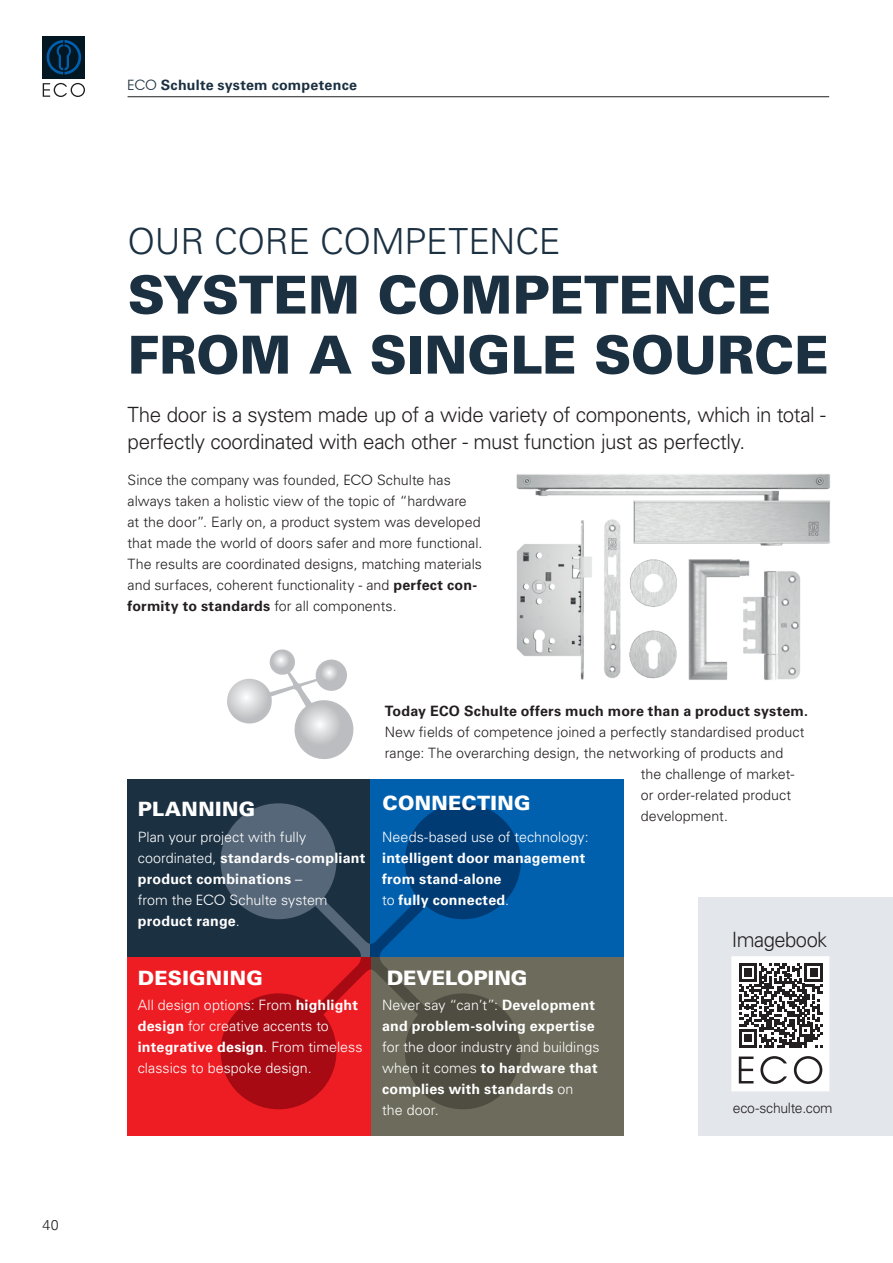
<style>
.page{position:relative;width:893px;height:1263px;background:#fff}
.page>*{position:absolute;margin:0;border:0;box-sizing:border-box;transform-origin:0 0}
.t1{font:900 52.5px/60px "Univers LT Pro 75";letter-spacing:-.005em;color:#1b3041}
.t2{font:300 36px "Univers LT Pro 45";letter-spacing:-.01em;color:#1b3041}
.t3{font:300 21px/27px "Univers LT Pro 45";letter-spacing:-.02em;color:#231f20}
.t4{font:300 21px "Univers LT Pro 45";letter-spacing:-.02em;color:#231f20;scale:.96 1}
.t5{font:900 19.95px "Univers LT Std";letter-spacing:-.01em;color:#fff}
.t6{font:900 19.65px "Univers LT Pro 75";letter-spacing:.015em;color:#fff}
.t7{font:300 14.25px/21px "Univers LT Pro 45";color:#231f20}
.t8{font:700 14.25px/21px "Univers LT Pro 65";letter-spacing:.015em;color:#fff}
.t9{font:300 14.25px/21px "Univers LT Pro 45";color:#fff}
.t10{font:700 14.25px "Univers LT Pro 65";letter-spacing:.015em;color:#231f20}
.t11{font:700 14.25px "Univers LT Pro 65";letter-spacing:.015em;color:#1b3041}
.s1{font-family:"Avant Garde IT Cby BT";font-weight:400}
.s2{font-family:"Univers LT Pro 65";font-weight:700}
.s3{font-family:"Univers LT Pro 45";font-weight:300}
</style>
<div class="page">
<div style="left:371px;top:956px;width:253px;height:180px;background:#6d6c5c"></div>
<div style="left:128px;top:956px;width:243px;height:180px;background:#ee1d23"></div>
<div style="left:128px;top:779px;width:243px;height:177px;background:#1b3041"></div>
<div style="left:371px;top:779px;width:253px;height:177px;background:#0160ae"></div>
<svg style="left:221px;top:803px;width:300px;height:306px"></svg>
<img style="left:516px;top:474px;width:315px;height:206px">
<div style="left:699px;top:897px;width:194px;height:239px;background:#dfe3e9"></div>
<div style="left:732px;top:956px;width:97px;height:135px;background:#fff"></div>
<svg style="left:739px;top:964px;width:83px;height:83px"></svg>
<svg style="left:739px;top:1056px;width:14px;height:27px"></svg>
<svg style="left:760px;top:1056px;width:27px;height:28px"></svg>
<svg style="left:794px;top:1056px;width:28px;height:28px"></svg>
<svg style="left:227px;top:649px;width:127px;height:110px"></svg>
<hr style="left:128px;top:96px;width:701px;height:1px;background:#231f20">
<div style="left:43px;top:36px;width:42px;height:42px;background:#031722"></div>
<svg style="left:47px;top:40px;width:34px;height:35px"></svg>
<svg style="left:43px;top:83px;width:42px;height:14px"></svg>
<p class="t7" style="left:43px;top:1214px;width:18px">40</p>
<p class="t11" style="left:128px;top:76px;width:231px"><span class="s1">ECO</span> Schulte system competence</p>
<h2 class="t2" style="left:128px;top:219px;width:434px">OUR CORE COMPETENCE</h2>
<h1 class="t1" style="left:128px;top:264px;width:703px">SYSTEM COMPETENCE<br>FROM A SINGLE SOURCE</h1>
<h3 class="t3" style="left:128px;top:401px;width:700px">The door is a system made up of a wide variety of components, which in total - perfectly coordinated with each other - must function just as perfectly.</h3>
<p class="t7" style="left:128px;top:469px;width:356px">Since the company was founded, <span class="s1">ECO</span> Schulte has always taken a holistic view of the topic of “hardware at the door”. Early on, a product system was developed that made the world of doors safer and more functional.<br>The results are coordinated designs, matching materials and surfaces, coherent functionality - and <span class="s2">perfect con-</span></p>
<p class="t10" style="left:128px;top:597px;width:268px">formity to standards <span class="s3">for all components.</span></p>
<h3 class="t6" style="left:138px;top:797px;width:119px">PLANNING</h3>
<p class="t9" style="left:138px;top:826px;width:170px">Plan your project with fully</p>
<p class="t8" style="left:138px;top:847px;width:229px"><span class="s3">coordinated,</span> standards-compliant product combinations <span class="s3">–</span></p>
<p class="t9" style="left:138px;top:889px;width:191px">from the <span class="s1">ECO</span> Schulte system</p>
<p class="t8" style="left:138px;top:910px;width:101px">product range<span class="s3">.</span></p>
<h3 class="t6" style="left:138px;top:965px;width:126px">DESIGNING</h3>
<p class="t9" style="left:138px;top:994px;width:222px">All design options: From <span class="s2">highlight design</span> for creative accents to</p>
<p class="t8" style="left:138px;top:1036px;width:226px">integrative design<span class="s3">. From timeless</span></p>
<p class="t9" style="left:138px;top:1057px;width:173px">classics to bespoke design.</p>
<p class="t10" style="left:385px;top:702px;width:425px">Today ECO Schulte offers much more than a product system.</p>
<p class="t7" style="left:385px;top:721px;width:421px">New fields of competence joined a perfectly standardised product</p>
<p class="t7" style="left:385px;top:742px;width:400px">range: The overarching design, the networking of products and</p>
<p class="t7" style="left:641px;top:764px;width:155px">the challenge of market-</p>
<p class="t7" style="left:641px;top:785px;width:152px">or order-related product</p>
<p class="t7" style="left:641px;top:806px;width:86px">development.</p>
<h3 class="t6" style="left:383px;top:790px;width:150px">CONNECTING</h3>
<p class="t9" style="left:382px;top:826px;width:208px">Needs-based use of technology:</p>
<p class="t8" style="left:382px;top:847px;width:205px">intelligent door management from stand-alone<br><span class="s3">to</span> fully connected<span class="s3">.</span></p>
<h3 class="t5" style="left:387px;top:965px;width:142px">DEVELOPING</h3>
<p class="t9" style="left:382px;top:994px;width:214px">Never say “can’t”: <span class="s2">Development</span></p>
<p class="t8" style="left:382px;top:1015px;width:214px">and problem-solving expertise</p>
<p class="t9" style="left:382px;top:1036px;width:219px">for the door industry and buildings</p>
<p class="t8" style="left:382px;top:1057px;width:217px"><span class="s3">when it comes</span> to hardware that complies with standards <span class="s3">on</span></p>
<p class="t9" style="left:382px;top:1099px;width:55px">the door.</p>
<h3 class="t4" style="left:732px;top:926px;width:101px">Imagebook</h3>
<p class="t7" style="left:733px;top:1098px;width:101px">eco-schulte. com</p>
</div>
